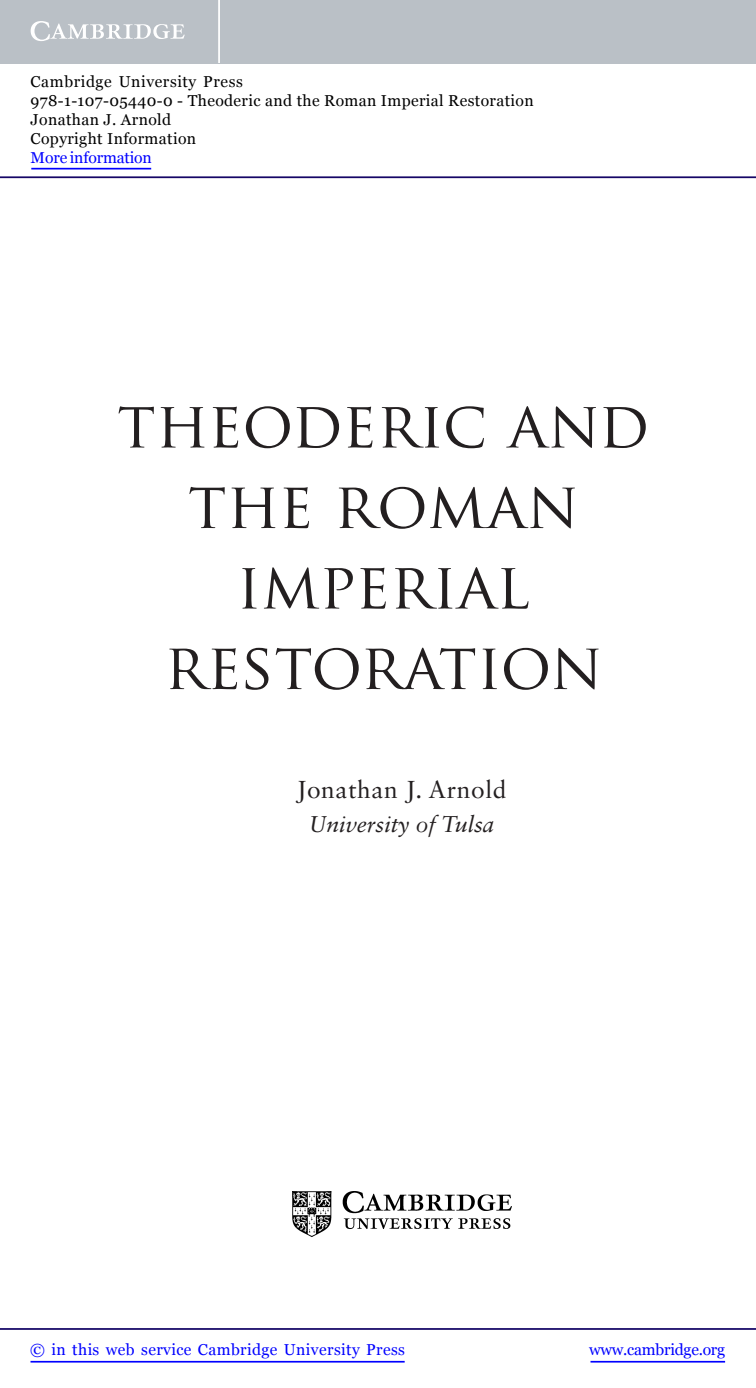
<style>
.page{position:relative;width:756px;height:1388px;background:#fff}
.page>*{position:absolute;margin:0;border:0;box-sizing:border-box;transform-origin:0 0}
.t1{font:63px/80.5px "Trajan Pro";color:#231f20;text-align:center}
.t2{font:24.5px "Sabon LT Std";color:#231f20}
.t3{font:italic 22.75px "Sabon LT Std";color:#231f20}
.t4{font:15.75px/18.9px "Georgia";letter-spacing:.025em;color:#000}
.t5{font:15.75px "Georgia";letter-spacing:.025em;color:#00f}
.t6{font:15.75px "Georgia";letter-spacing:-.015em;color:#00f}
.t7{font:15.75px "Georgia";letter-spacing:-.01em;color:#00f}
</style>
<div class="page">
<img style="left:292px;top:1191px;width:219px;height:46px">
<hr style="left:591px;top:1361px;width:134px;height:1px;background:#00f">
<hr style="left:0;top:1328px;width:756px;height:2px;background:#150666">
<hr style="left:31px;top:1361px;width:374px;height:1px;background:#00f">
<div style="left:0;top:0;width:756px;height:63px;background:#bac0c6"></div>
<svg style="left:31px;top:21px;width:154px;height:20px"></svg>
<hr style="left:218px;top:0;width:2px;height:63px;background:#fff">
<hr style="left:0;top:176px;width:756px;height:2px;background:#150666">
<hr style="left:31px;top:168px;width:120px;height:1px;background:#00f">
<p class="t4" style="left:31px;top:72px;width:505px">Cambridge University Press<br>978-1-107-05440-0 - Theoderic and the Roman Imperial Restoration Jonathan J. Arnold<br>Copyright Information</p>
<p class="t7" style="left:31px;top:148px;width:123px">More information</p>
<h1 class="t1" style="left:117px;top:385px;width:534px">THEODERIC AND<br>THE ROMAN<br>IMPERIAL<br>RESTORATION</h1>
<h2 class="t2" style="left:297px;top:780px;width:211px">Jonathan J. Arnold</h2>
<h3 class="t3" style="left:309px;top:815px;width:187px">University of Tulsa</h3>
<p class="t5" style="left:30px;top:1340px;width:376px">© in this web service Cambridge University Press</p>
<p class="t6" style="left:589px;top:1340px;width:137px">www.cambridge.org</p>
</div>
